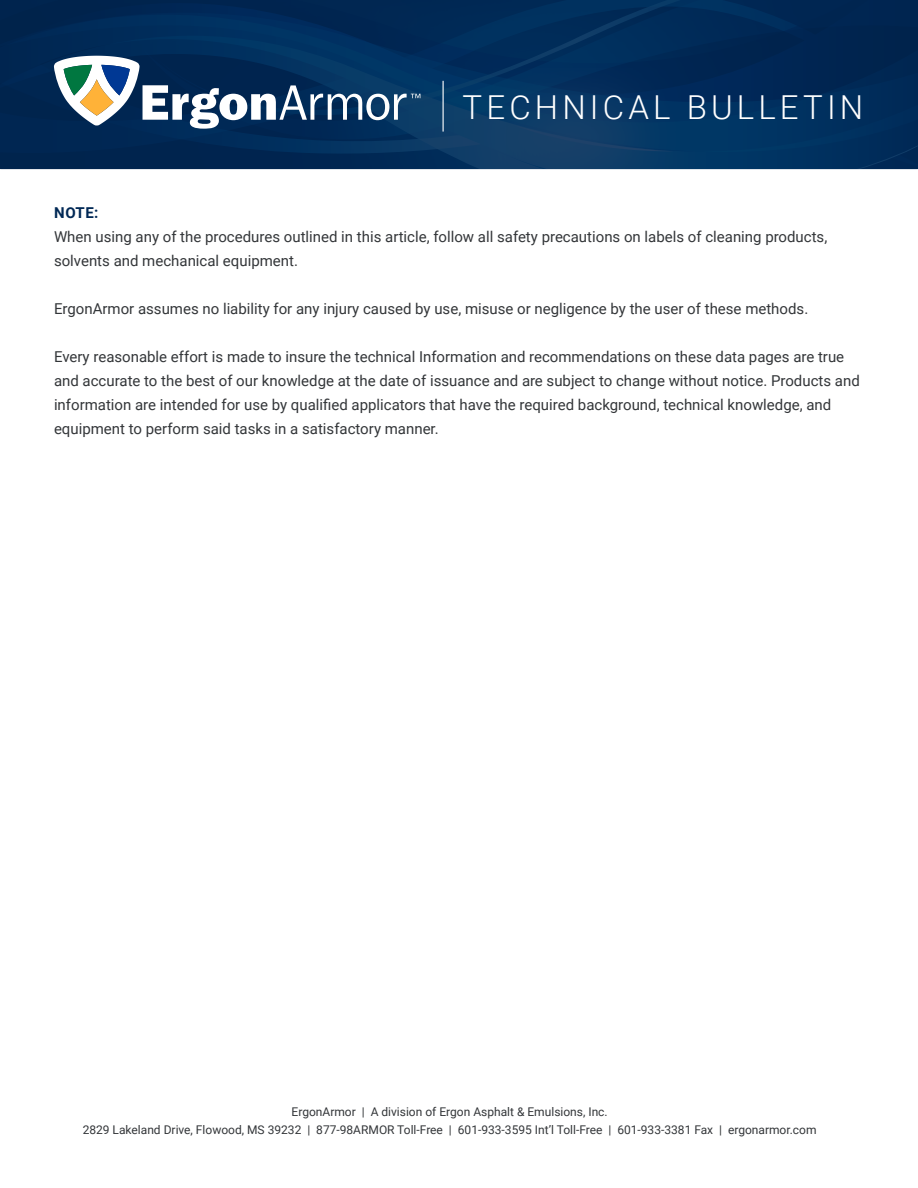
<style>
.page{position:relative;width:918px;height:1188px;background:#fff}
.page>*{position:absolute;margin:0;border:0;box-sizing:border-box;transform-origin:0 0}
.Product_Name{font:300 33px "Roboto";letter-spacing:.125em;color:#fff}
.t1{font:15px/24px "Roboto";color:#333639}
.t2{font:700 15px "Roboto";color:#002855}
.t3{font:12px "Roboto";color:#333639}
</style>
<div class="page">
<div style="left:0;top:13px;width:54px;height:139px;background:#002651"></div>
<svg style="left:153px;top:0;width:765px;height:9px;background:#002955"></svg>
<svg style="left:54px;top:9px;width:864px;height:160px;background:#0f3962"></svg>
<hr style="left:443px;top:81px;width:1px;height:51px;background:#fff">
<p class="Product_Name" style="left:463px;top:85px;width:402px">TECHNICAL BULLETIN</p>
<p class="t2" style="left:54px;top:202px;width:46px">NOTE:</p>
<p class="t1" style="left:54px;top:224px;width:775px">When using any of the procedures outlined in this article, follow all safety precautions on labels of cleaning products, solvents and mechanical equipment.</p>
<p class="t1" style="left:54px;top:296px;width:756px">ErgonArmor assumes no liability for any injury caused by use, misuse or negligence by the user of these methods.</p>
<p class="t1" style="left:54px;top:344px;width:807px">Every reasonable effort is made to insure the technical Information and recommendations on these data pages are true and accurate to the best of our knowledge at the date of issuance and are subject to change without notice. Products and information are intended for use by qualified applicators that have the required background, technical knowledge, and equipment to perform said tasks in a satisfactory manner.</p>
<p class="t3" style="left:292px;top:1104px;width:318px">ErgonArmor | A division of Ergon Asphalt &amp; Emulsions, Inc.</p>
<p class="t3" style="left:83px;top:1122px;width:735px">2829 Lakeland Drive, Flowood, MS 39232 | 877-98ARMOR Toll-Free | 601-933-3595 Int’l Toll-Free | 601-933-3381 Fax | ergonarmor.com</p>
</div>
